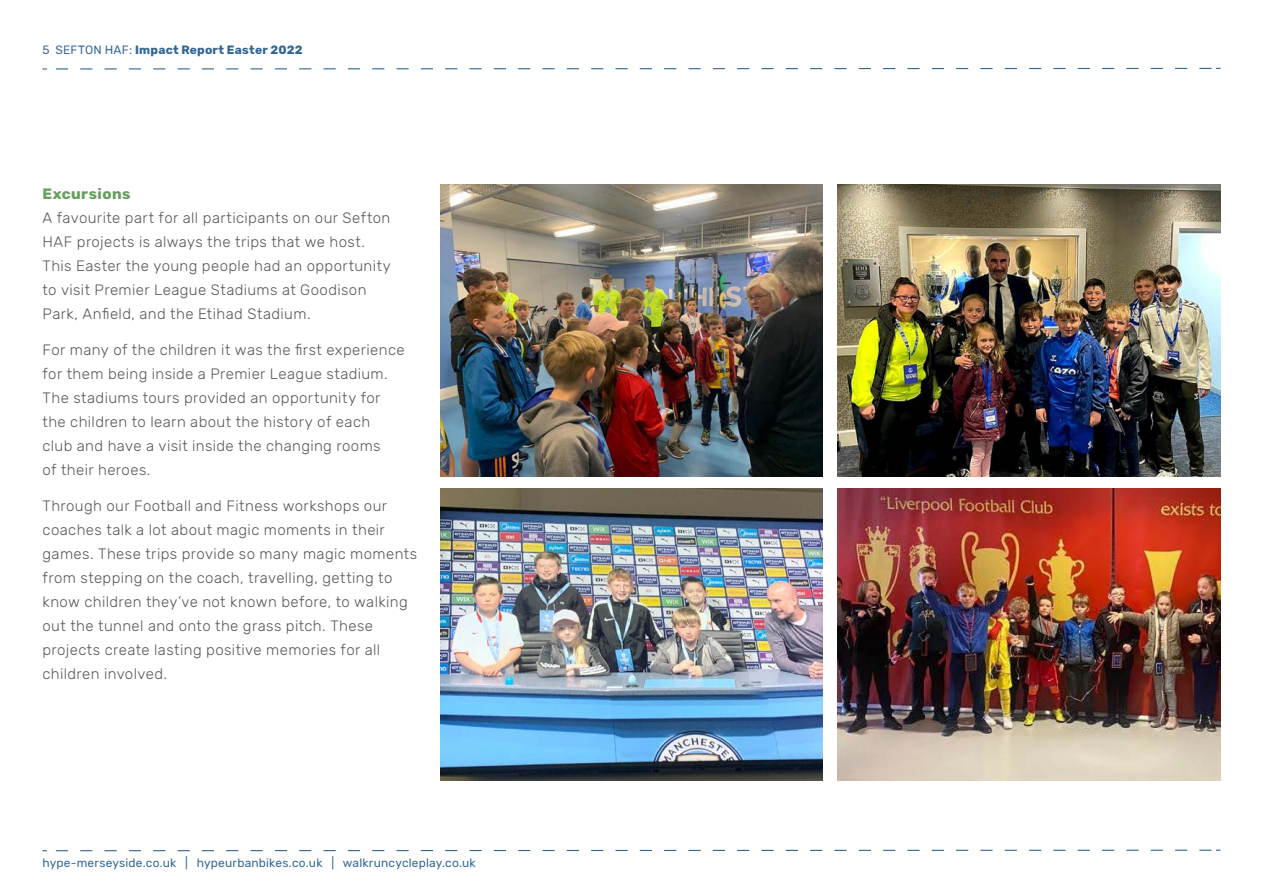
<style>
.page{position:relative;width:1263px;height:893px;background:#fff}
.page>*{position:absolute;margin:0;border:0;box-sizing:border-box;transform-origin:0 0}
.t1{font:300 15px/24px "Rubik";letter-spacing:.025em;color:#58595b}
.t2{font:700 15px "Rubik";letter-spacing:.03em;color:#659e5d}
.t3{font:12px "Rubik";letter-spacing:.015em;color:#316696}
.t4{font:700 12px "Rubik";letter-spacing:.02em;color:#316696}
.s1{font-weight:400}
</style>
<div class="page">
<svg style="left:55px;top:67px;width:1165px;height:3px"></svg>
<svg style="left:55px;top:849px;width:1165px;height:3px"></svg>
<img style="left:440px;top:185px;width:383px;height:292px">
<img style="left:838px;top:185px;width:382px;height:292px">
<img style="left:440px;top:489px;width:383px;height:292px">
<img style="left:838px;top:489px;width:382px;height:292px">
<p class="t4" style="left:43px;top:43px;width:262px"><span class="s1">5 SEFTON HAF:</span> Impact Report Easter 2022</p>
<p class="t2" style="left:43px;top:185px;width:90px">Excursions</p>
<p class="t1" style="left:43px;top:206px;width:350px">A favourite part for all participants on our Sefton HAF projects is always the trips that we host.<br>This Easter the young people had an opportunity to visit Premier League Stadiums at Goodison Park, Anfield, and the Etihad Stadium.</p>
<p class="t1" style="left:43px;top:338px;width:364px">For many of the children it was the first experience for them being inside a Premier League stadium.<br>The stadiums tours provided an opportunity for the children to learn about the history of each<br>club and have a visit inside the changing rooms<br>of their heroes.</p>
<p class="t1" style="left:43px;top:494px;width:376px">Through our Football and Fitness workshops our coaches talk a lot about magic moments in their games. These trips provide so many magic moments from stepping on the coach, travelling, getting to know children they’ve not known before, to walking out the tunnel and onto the grass pitch. These projects create lasting positive memories for all children involved.</p>
<p class="t3" style="left:43px;top:856px;width:435px">hype-merseyside.co.uk | hypeurbanbikes.co.uk | walkruncycleplay.co.uk</p>
</div>
